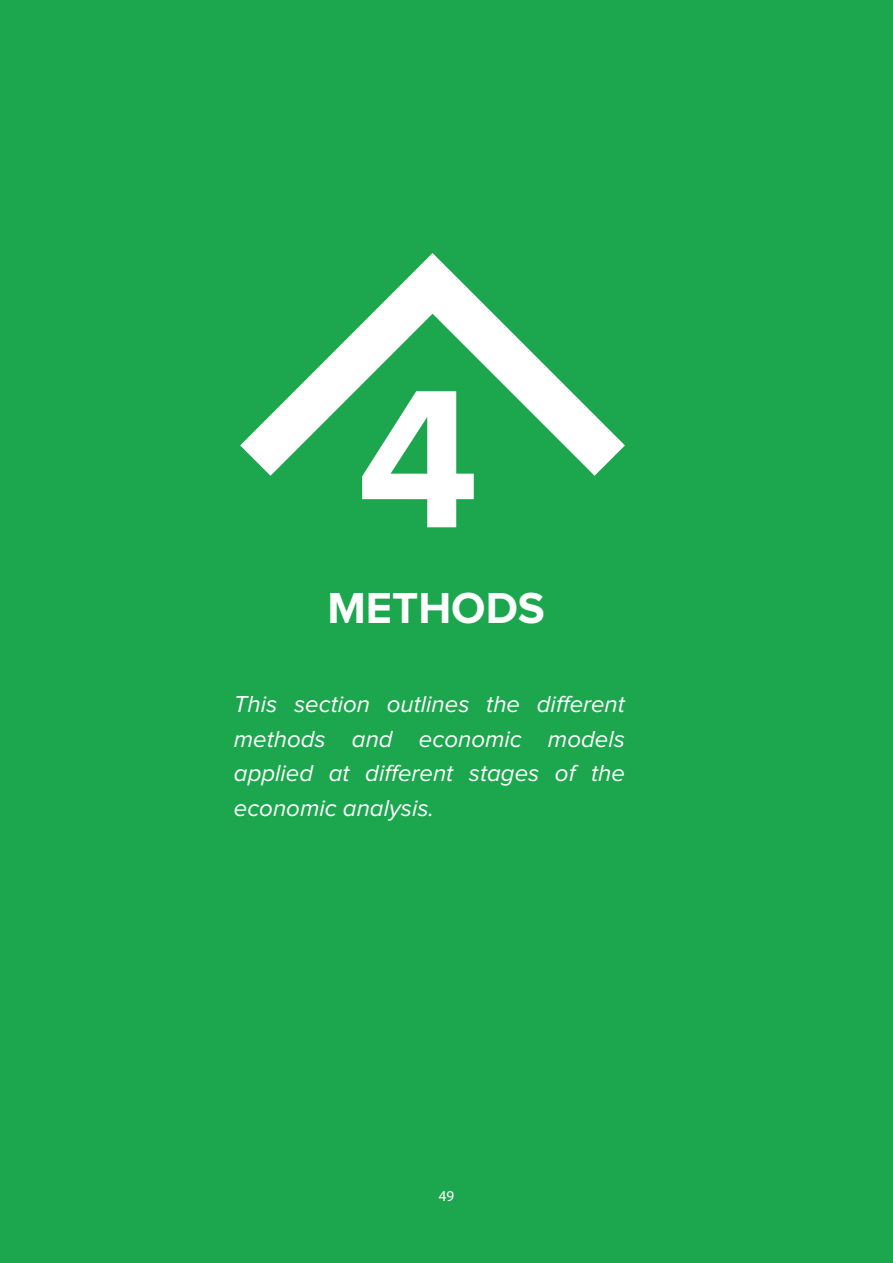
<style>
.page{position:relative;width:893px;height:1263px;background:#1ca74f}
.page>*{position:absolute;margin:0;border:0;box-sizing:border-box;transform-origin:0 0}
.t1{font:700 204px "Proxima Nova";color:#fff}
.t2{font:700 45px "Proxima Nova";color:#fff}
.Main_copy_--_pullout{font:italic 24px/34.5px "Proxima Nova";color:#fff;text-align:justify}
.t3{font:15px "Myriad Pro";color:#fff}
</style>
<div class="page">
<svg style="left:240px;top:253px;width:385px;height:223px"></svg>
<p class="t1" style="left:357px;top:343px;width:123px">4</p>
<p class="t2" style="left:327px;top:582px;width:219px">METHODS</p>
<p class="Main_copy_--_pullout" style="left:234px;top:688px;width:393px">This section outlines the different methods and economic models applied at different stages of the economic analysis.</p>
<p class="t3" style="left:439px;top:1187px;width:17px">49</p>
</div>
